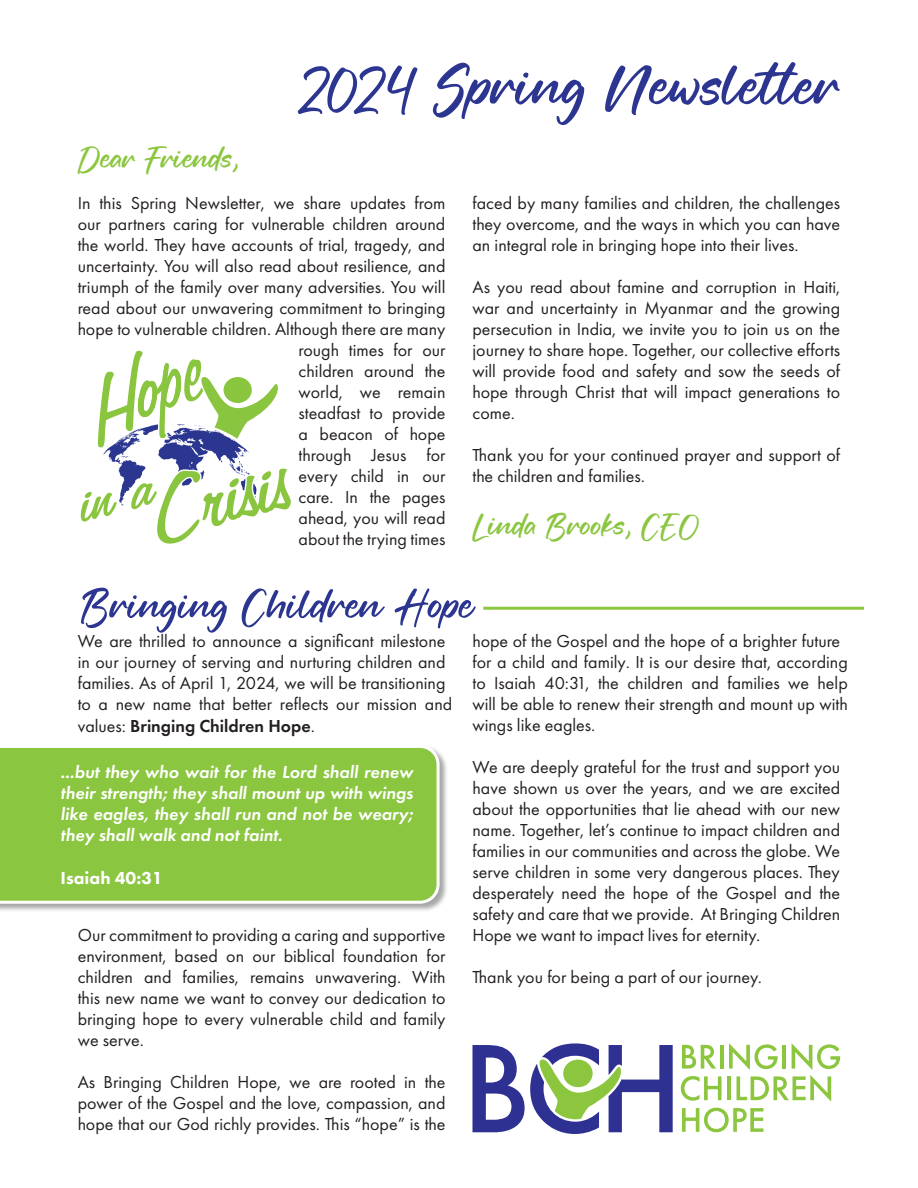
<style>
.page{position:relative;width:918px;height:1188px;background:#fff}
.page>*{position:absolute;margin:0;border:0;box-sizing:border-box;transform-origin:0 0}
.t1{font:84.45px "Fortune";color:#2c3691}
.t2{font:60px "Fortune";color:#2c3691}
.t3{font:43.65px "Fortune";color:#8bc640}
.t4{font:18px/21px "Futura PT";color:#231f20;text-align:justify}
.t5{font:italic 600 18px/21px "Futura PT";color:#fff;text-align:justify}
.t6{font:800 18px "Futura PT";color:#fff}
.s1{font-weight:600}
</style>
<div class="page">
<hr style="left:483px;top:607px;width:381px;height:3px;background:#8bc640">
<div style="left:0;top:745px;width:448px;height:167px;background:#231f20;opacity:.4"></div>
<div style="left:0;top:745px;width:441px;height:160px;background:#8bc640"></div>
<svg style="left:81px;top:351px;width:210px;height:193px"></svg>
<svg style="left:472px;top:1043px;width:201px;height:91px"></svg>
<svg style="left:682px;top:1045px;width:34px;height:24px"></svg>
<hr style="left:720px;top:1045px;width:3px;height:24px;background:#8bc63e">
<svg style="left:681px;top:1076px;width:40px;height:25px"></svg>
<hr style="left:727px;top:1076px;width:4px;height:24px;background:#8bc63e">
<svg style="left:729px;top:1043px;width:111px;height:59px"></svg>
<svg style="left:682px;top:1108px;width:81px;height:24px"></svg>
<p class="t1" style="left:301px;top:52px;width:541px">2024 Spring Newsletter</p>
<p class="t3" style="left:78px;top:141px;width:164px">Dear Friends,</p>
<p class="t4" style="left:78px;top:192px;width:369px;text-align:right">In this Spring Newsletter, we share updates from our partners caring for vulnerable children around the world. They have accounts of trial, tragedy, and uncertainty. You will also read about resilience, and triumph of the family over many adversities. You will read about our unwavering commitment to bringing hope to vulnerable children. Although there are many rough times for our<br>children around the<br>world, we remain<br>steadfast to provide<br>a beacon of hope<br>through Jesus for<br>every child in our<br>care. In the pages<br>ahead, you will read<br>about the trying times</p>
<p class="t4" style="left:472px;top:193px;width:369px">faced by many families and children, the challenges they overcome, and the ways in which you can have an integral role in bringing hope into their lives.</p>
<p class="t4" style="left:472px;top:277px;width:369px">As you read about famine and corruption in Haiti, war and uncertainty in Myanmar and the growing persecution in India, we invite you to join us on the journey to share hope. Together, our collective efforts will provide food and safety and sow the seeds of hope through Christ that will impact generations to come.</p>
<p class="t4" style="left:472px;top:445px;width:369px">Thank you for your continued prayer and support of the children and families.</p>
<p class="t3" style="left:472px;top:508px;width:230px">Linda Brooks, CEO</p>
<p class="t2" style="left:81px;top:581px;width:395px">Bringing Children Hope</p>
<p class="t4" style="left:78px;top:630px;width:376px;text-align:left">We are thrilled to announce a significant milestone in our journey of serving and nurturing children and families. As of April 1, 2024, we will be transitioning to a new name that better reflects our mission and values: <span class="s1">Bringing Children Hope</span>.</p>
<p class="t4" style="left:472px;top:631px;width:377px;text-align:left">hope of the Gospel and the hope of a brighter future for a child and family. It is our desire that, according to Isaiah 40:31, the children and families we help will be able to renew their strength and mount up with wings like eagles.</p>
<p class="t4" style="left:472px;top:757px;width:369px">We are deeply grateful for the trust and support you have shown us over the years, and we are excited about the opportunities that lie ahead with our new name. Together, let’s continue to impact children and families in our communities and across the globe. We serve children in some very dangerous places. They desperately need the hope of the Gospel and the safety and care that we provide. At Bringing Children Hope we want to impact lives for eternity.</p>
<p class="t4" style="left:472px;top:967px;width:291px">Thank you for being a part of our journey.</p>
<p class="t5" style="left:61px;top:762px;width:354px">...but they who wait for the Lord shall renew their strength; they shall mount up with wings like eagles, they shall run and not be weary; they shall walk and not faint.</p>
<p class="t6" style="left:61px;top:866px;width:104px">Isaiah 40:31</p>
<p class="t4" style="left:78px;top:925px;width:369px">Our commitment to providing a caring and supportive environment, based on our biblical foundation for children and families, remains unwavering. With this new name we want to convey our dedication to bringing hope to every vulnerable child and family we serve.</p>
<p class="t4" style="left:78px;top:1072px;width:369px">As Bringing Children Hope, we are rooted in the power of the Gospel and the love, compassion, and hope that our God richly provides. This “hope” is the</p>
</div>
